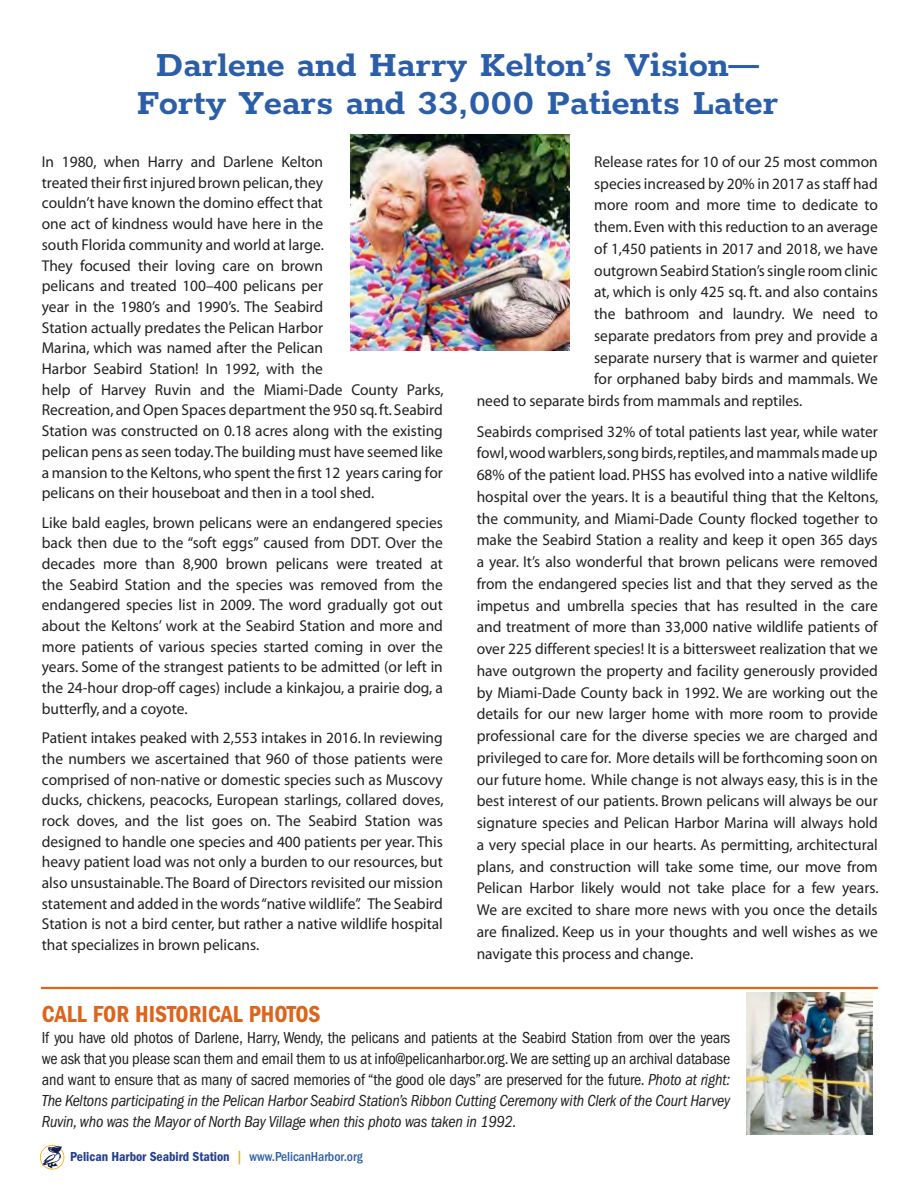
<style>
.page{position:relative;width:918px;height:1188px;background:#fff}
.page>*{position:absolute;margin:0;border:0;box-sizing:border-box;transform-origin:0 0}
._1_main_serif_headli{font:700 39px/37.5px "Rokkitt";color:#2b5ea9;text-align:center}
._2018_basic_FG_text{font:600 condensed 24px "Franklin Gothic";color:#dc641c}
._2018_basic_FG_text-2{font:condensed 16.5px/21px "Franklin Gothic";letter-spacing:-.01em;color:#231f20;text-align:justify}
._5_base_text{font:15.75px/20.7px "Myriad MM 400 600";color:#231f20;text-align:justify}
.t1{font:600 condensed 13.5px "Franklin Gothic";letter-spacing:-.005em;color:#253f8e}
.s1{font-style:italic}
.s2{font-weight:500;color:#e6b120}
.s3{font-weight:500;color:#2b5ea9}
</style>
<div class="page">
<svg style="left:40px;top:1145px;width:24px;height:25px"></svg>
<hr style="left:41px;top:987px;width:837px;height:2px;background:#dc641c">
<img style="left:746px;top:993px;width:127px;height:142px">
<img style="left:350px;top:134px;width:220px;height:217px">
<p class="_1_main_serif_headli" style="left:136px;top:43px;width:644px">Darlene and Harry Kelton’s Vision—<br>Forty Years and 33,000 Patients Later</p>
<p class="_5_base_text" style="left:42px;top:152px;width:403px;text-align:left">In 1980, when Harry and Darlene Kelton<br>treated their first injured brown pelican, they<br>couldn’t have known the domino effect that<br>one act of kindness would have here in the<br>south Florida community and world at large.<br>They focused their loving care on brown<br>pelicans and treated 100–400 pelicans per<br>year in the 1980’s and 1990’s. The Seabird<br>Station actually predates the Pelican Harbor<br>Marina, which was named after the Pelican<br>Harbor Seabird Station! In 1992, with the<br>help of Harvey Ruvin and the Miami-Dade County Parks, Recreation, and Open Spaces department the 950 sq. ft. Seabird Station was constructed on 0.18 acres along with the existing pelican pens as seen today. The building must have seemed like a mansion to the Keltons, who spent the first 12 years caring for pelicans on their houseboat and then in a tool shed.</p>
<p class="_5_base_text" style="left:42px;top:513px;width:403px">Like bald eagles, brown pelicans were an endangered species back then due to the “soft eggs” caused from DDT. Over the decades more than 8,900 brown pelicans were treated at the Seabird Station and the species was removed from the endangered species list in 2009. The word gradually got out about the Keltons’ work at the Seabird Station and more and more patients of various species started coming in over the years. Some of the strangest patients to be admitted (or left in the 24-hour drop-off cages) include a kinkajou, a prairie dog, a butterfly, and a coyote.</p>
<p class="_5_base_text" style="left:42px;top:728px;width:403px">Patient intakes peaked with 2,553 intakes in 2016. In reviewing the numbers we ascertained that 960 of those patients were comprised of non-native or domestic species such as Muscovy ducks, chickens, peacocks, European starlings, collared doves, rock doves, and the list goes on. The Seabird Station was designed to handle one species and 400 patients per year. This heavy patient load was not only a burden to our resources, but also unsustainable. The Board of Directors revisited our mission statement and added in the words “native wildlife”. The Seabird Station is not a bird center, but rather a native wildlife hospital that specializes in brown pelicans.</p>
<p class="_5_base_text" style="left:594px;top:152px;width:285px">Release rates for 10 of our 25 most common</p>
<p class="_5_base_text" style="left:594px;top:174px;width:285px">species increased by 20% in 2017 as staff had</p>
<p class="_5_base_text" style="left:594px;top:196px;width:285px">more room and more time to dedicate to</p>
<p class="_5_base_text" style="left:594px;top:217px;width:285px">them. Even with this reduction to an average</p>
<p class="_5_base_text" style="left:594px;top:239px;width:285px">of 1,450 patients in 2017 and 2018, we have</p>
<p class="_5_base_text" style="left:594px;top:261px;width:285px">outgrown Seabird Station’s single room clinic</p>
<p class="_5_base_text" style="left:594px;top:283px;width:285px">at, which is only 425 sq. ft. and also contains</p>
<p class="_5_base_text" style="left:594px;top:304px;width:285px">the bathroom and laundry. We need to</p>
<p class="_5_base_text" style="left:594px;top:326px;width:285px">separate predators from prey and provide a</p>
<p class="_5_base_text" style="left:594px;top:348px;width:285px">separate nursery that is warmer and quieter</p>
<p class="_5_base_text" style="left:594px;top:370px;width:285px">for orphaned baby birds and mammals. We</p>
<p class="_5_base_text" style="left:477px;top:391px;width:327px">need to separate birds from mammals and reptiles.</p>
<p class="_5_base_text" style="left:477px;top:421px;width:403px;line-height:21.8px">Seabirds comprised 32% of total patients last year, while water fowl, wood warblers, song birds, reptiles, and mammals made up 68% of the patient load. PHSS has evolved into a native wildlife hospital over the years. It is a beautiful thing that the Keltons, the community, and Miami-Dade County flocked together to make the Seabird Station a reality and keep it open 365 days a year. It’s also wonderful that brown pelicans were removed from the endangered species list and that they served as the impetus and umbrella species that has resulted in the care and treatment of more than 33,000 native wildlife patients of over 225 different species! It is a bittersweet realization that we have outgrown the property and facility generously provided by Miami-Dade County back in 1992. We are working out the details for our new larger home with more room to provide professional care for the diverse species we are charged and privileged to care for. More details will be forthcoming soon on our future home. While change is not always easy, this is in the best interest of our patients. Brown pelicans will always be our signature species and Pelican Harbor Marina will always hold a very special place in our hearts. As permitting, architectural plans, and construction will take some time, our move from Pelican Harbor likely would not take place for a few years.<br>We are excited to share more news with you once the details are finalized. Keep us in your thoughts and well wishes as we navigate this process and change.</p>
<p class="_2018_basic_FG_text" style="left:42px;top:1000px;width:280px">CALL FOR HISTORICAL PHOTOS</p>
<p class="_2018_basic_FG_text-2" style="left:42px;top:1027px;width:690px">If you have old photos of Darlene, Harry, Wendy, the pelicans and patients at the Seabird Station from over the years we ask that you please scan them and email them to us at info@pelicanharbor.org. We are setting up an archival database and want to ensure that as many of sacred memories of “the good ole days” are preserved for the future. <span class="s1">Photo at right:<br>The Keltons participating in the Pelican Harbor Seabird Station’s Ribbon Cutting Ceremony with Clerk of the Court Harvey Ruvin, who was the Mayor of North Bay Village when this photo was taken in 1992.</span></p>
<p class="t1" style="left:70px;top:1149px;width:294px">Pelican Harbor Seabird Station <span class="s2">|</span> <span class="s3">www.PelicanHarbor.org</span></p>
</div>
